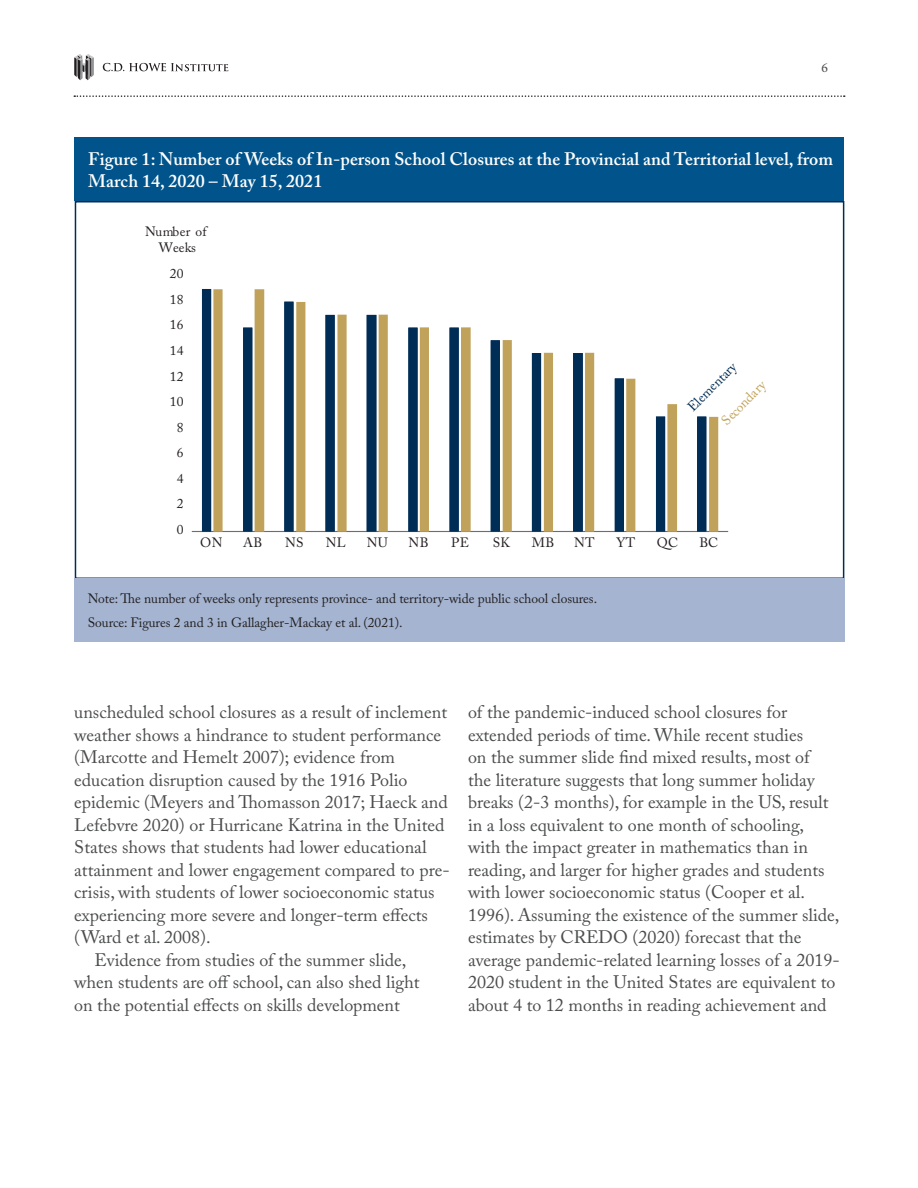
<style>
.page{position:relative;width:918px;height:1188px;background:#fff}
.page>*{position:absolute;margin:0;border:0;box-sizing:border-box;transform-origin:0 0}
.t1{font:18px/22.5px "Adobe Caslon Pro";color:#4b4c4d}
.t2{font:600 18px/22.5px "Adobe Caslon Pro";letter-spacing:.005em;color:#fff}
.t3{font:13.5px/23.2px "Adobe Caslon Pro";letter-spacing:-.005em;color:#231f20}
.t4{font:13.5px/16.2px "Adobe Caslon Pro";letter-spacing:.015em;color:#231f20;text-align:center}
.t5{font:13.5px "Adobe Caslon Pro";color:#002d56}
.t6{font:13.5px "Adobe Caslon Pro";color:#c0a25a}
.t7{font:13.5px "Minion Pro";color:#4b4c4d}
</style>
<div class="page">
<svg style="left:74px;top:95px;width:771px;height:2px"></svg>
<svg style="left:74px;top:54px;width:20px;height:26px"></svg>
<svg style="left:103px;top:63px;width:125px;height:8px"></svg>
<div style="left:75px;top:201px;width:769px;height:378px;background:#fff;border:2px solid #002d56"></div>
<div style="left:75px;top:138px;width:769px;height:63px;background:#01548b"></div>
<div style="left:74px;top:578px;width:770px;height:64px;background:#a4b4d1"></div>
<hr style="left:192px;top:531px;width:536px;height:1px;background:#6c6d70">
<svg style="left:202px;top:289px;width:10px;height:242px;background:#133c62"></svg>
<svg style="left:213px;top:289px;width:505px;height:243px"></svg>
<p class="t7" style="left:822px;top:59px;width:8px">6</p>
<p class="t2" style="left:88px;top:147px;width:746px">Figure 1: Number of Weeks of In-person School Closures at the Provincial and Territorial level, from<br>March 14, 2020 – May 15, 2021</p>
<p class="t4" style="left:145px;top:224px;width:63px">Number of<br>Weeks</p>
<p class="t3" style="left:170px;top:262px;width:15px">20</p>
<p class="t3" style="left:170px;top:288px;width:15px">18</p>
<p class="t3" style="left:170px;top:313px;width:15px">16</p>
<p class="t3" style="left:170px;top:339px;width:15px">14</p>
<p class="t3" style="left:170px;top:364px;width:15px">12</p>
<p class="t3" style="left:170px;top:390px;width:15px">10</p>
<p class="t3" style="left:177px;top:415px;width:8px">8</p>
<p class="t3" style="left:177px;top:441px;width:8px">6</p>
<p class="t3" style="left:177px;top:466px;width:8px">4</p>
<p class="t3" style="left:177px;top:492px;width:8px">2</p>
<p class="t3" style="left:177px;top:518px;width:8px">0</p>
<p class="t5" style="left:684px;top:403px;width:64px;rotate:-45deg">Elementary</p>
<p class="t6" style="left:718px;top:417px;width:58px;rotate:-45deg">Secondary</p>
<p class="t3" style="left:200px;top:531px;width:24px">ON</p>
<p class="t3" style="left:243px;top:531px;width:21px">AB</p>
<p class="t3" style="left:285px;top:531px;width:20px">NS</p>
<p class="t3" style="left:326px;top:531px;width:22px">NL</p>
<p class="t3" style="left:367px;top:531px;width:23px">NU</p>
<p class="t3" style="left:409px;top:531px;width:22px">NB</p>
<p class="t3" style="left:451px;top:531px;width:19px">PE</p>
<p class="t3" style="left:493px;top:531px;width:19px">SK</p>
<p class="t3" style="left:532px;top:531px;width:24px">MB</p>
<p class="t3" style="left:574px;top:531px;width:22px">NT</p>
<p class="t3" style="left:616px;top:531px;width:20px">YT</p>
<p class="t3" style="left:657px;top:531px;width:23px">QC</p>
<p class="t3" style="left:699px;top:531px;width:20px">BC</p>
<p class="t3" style="left:88px;top:587px;width:511px">Note: The number of weeks only represents province- and territory-wide public school closures.<br>Source: Figures 2 and 3 in Gallagher-Mackay et al. (2021).</p>
<p class="t1" style="left:74px;top:701px;width:374px">unscheduled school closures as a result of inclement</p>
<p class="t1" style="left:74px;top:723px;width:368px">weather shows a hindrance to student performance</p>
<p class="t1" style="left:74px;top:746px;width:322px">(Marcotte and Hemelt 2007); evidence from</p>
<p class="t1" style="left:74px;top:768px;width:335px">education disruption caused by the 1916 Polio</p>
<p class="t1" style="left:74px;top:791px;width:375px">epidemic (Meyers and Thomasson 2017; Haeck and</p>
<p class="t1" style="left:74px;top:813px;width:372px">Lefebvre 2020) or Hurricane Katrina in the United</p>
<p class="t1" style="left:74px;top:836px;width:354px">States shows that students had lower educational</p>
<p class="t1" style="left:74px;top:858px;width:377px">attainment and lower engagement compared to pre-</p>
<p class="t1" style="left:74px;top:881px;width:362px">crisis, with students of lower socioeconomic status</p>
<p class="t1" style="left:74px;top:903px;width:355px">experiencing more severe and longer-term effects</p>
<p class="t1" style="left:74px;top:926px;width:138px">(Ward et al. 2008).</p>
<p class="t1" style="left:94px;top:948px;width:313px">Evidence from studies of the summer slide,</p>
<p class="t1" style="left:74px;top:971px;width:347px">when students are off school, can also shed light</p>
<p class="t1" style="left:74px;top:993px;width:327px">on the potential effects on skills development</p>
<p class="t1" style="left:468px;top:701px;width:373px">of the pandemic-induced school closures for extended periods of time. While recent studies<br>on the summer slide find mixed results, most of<br>the literature suggests that long summer holiday breaks (2-3 months), for example in the US, result in a loss equivalent to one month of schooling, with the impact greater in mathematics than in reading, and larger for higher grades and students with lower socioeconomic status (Cooper et al.<br>1996). Assuming the existence of the summer slide, estimates by CREDO (2020) forecast that the average pandemic-related learning losses of a 2019- 2020 student in the United States are equivalent to about 4 to 12 months in reading achievement and</p>
</div>
